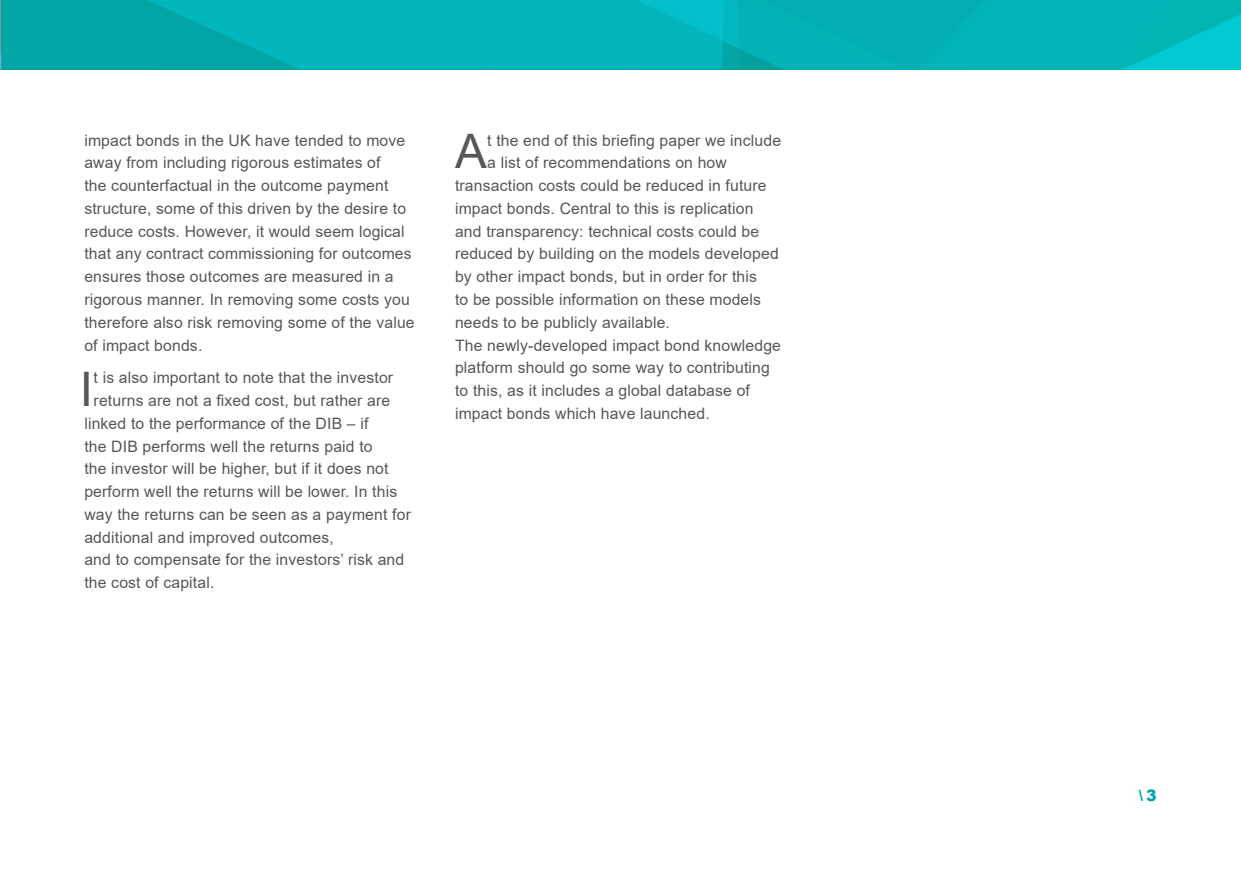
<style>
.page{position:relative;width:1241px;height:874px;background:#fff}
.page>*{position:absolute;margin:0;border:0;box-sizing:border-box;transform-origin:0 0}
.Drop_Cap{font:47.6px "Arial";color:#575756}
.Drop_Cap-2{font:15.75px/22.8px "Arial";letter-spacing:.01em;color:#575756}
.t1{font:700 15.75px "Arial";color:#03a3ac}
.s1{font-weight:900}
</style>
<div class="page">
<svg style="left:0;top:0;width:1240px;height:69px;background:#02b2b6"></svg>
<p class="Drop_Cap-2" style="left:84px;top:128px;width:332px">impact bonds in the UK have tended to move away from including rigorous estimates of<br>the counterfactual in the outcome payment structure, some of this driven by the desire to reduce costs. However, it would seem logical that any contract commissioning for outcomes ensures those outcomes are measured in a rigorous manner. In removing some costs you therefore also risk removing some of the value of impact bonds.</p>
<p class="Drop_Cap" style="left:80px;top:356px;width:15px">I</p>
<p class="Drop_Cap-2" style="left:94px;top:366px;width:301px">t is also important to note that the investor</p>
<p class="Drop_Cap-2" style="left:94px;top:389px;width:298px">returns are not a fixed cost, but rather are</p>
<p class="Drop_Cap-2" style="left:84px;top:411px;width:285px">linked to the performance of the DIB – if</p>
<p class="Drop_Cap-2" style="left:84px;top:434px;width:290px">the DIB performs well the returns paid to</p>
<p class="Drop_Cap-2" style="left:84px;top:457px;width:306px">the investor will be higher, but if it does not</p>
<p class="Drop_Cap-2" style="left:84px;top:480px;width:314px">perform well the returns will be lower. In this</p>
<p class="Drop_Cap-2" style="left:84px;top:502px;width:328px">way the returns can be seen as a payment for</p>
<p class="Drop_Cap-2" style="left:84px;top:525px;width:251px">additional and improved outcomes,</p>
<p class="Drop_Cap-2" style="left:84px;top:548px;width:321px">and to compensate for the investors’ risk and</p>
<p class="Drop_Cap-2" style="left:84px;top:571px;width:131px">the cost of capital.</p>
<p class="Drop_Cap" style="left:455px;top:119px;width:33px">A</p>
<p class="Drop_Cap-2" style="left:487px;top:128px;width:295px">t the end of this briefing paper we include</p>
<p class="Drop_Cap-2" style="left:487px;top:151px;width:241px">a list of recommendations on how</p>
<p class="Drop_Cap-2" style="left:455px;top:174px;width:313px">transaction costs could be reduced in future</p>
<p class="Drop_Cap-2" style="left:455px;top:197px;width:300px">impact bonds. Central to this is replication</p>
<p class="Drop_Cap-2" style="left:455px;top:219px;width:306px">and transparency: technical costs could be</p>
<p class="Drop_Cap-2" style="left:455px;top:242px;width:325px">reduced by building on the models developed</p>
<p class="Drop_Cap-2" style="left:455px;top:265px;width:303px">by other impact bonds, but in order for this</p>
<p class="Drop_Cap-2" style="left:455px;top:288px;width:307px">to be possible information on these models</p>
<p class="Drop_Cap-2" style="left:455px;top:310px;width:216px">needs to be publicly available.</p>
<p class="Drop_Cap-2" style="left:455px;top:333px;width:327px">The newly-developed impact bond knowledge</p>
<p class="Drop_Cap-2" style="left:455px;top:356px;width:316px">platform should go some way to contributing</p>
<p class="Drop_Cap-2" style="left:455px;top:379px;width:296px">to this, as it includes a global database of</p>
<p class="Drop_Cap-2" style="left:455px;top:401px;width:256px">impact bonds which have launched.</p>
<p class="t1" style="left:1138px;top:784px;width:19px">\ <span class="s1">3</span></p>
</div>
